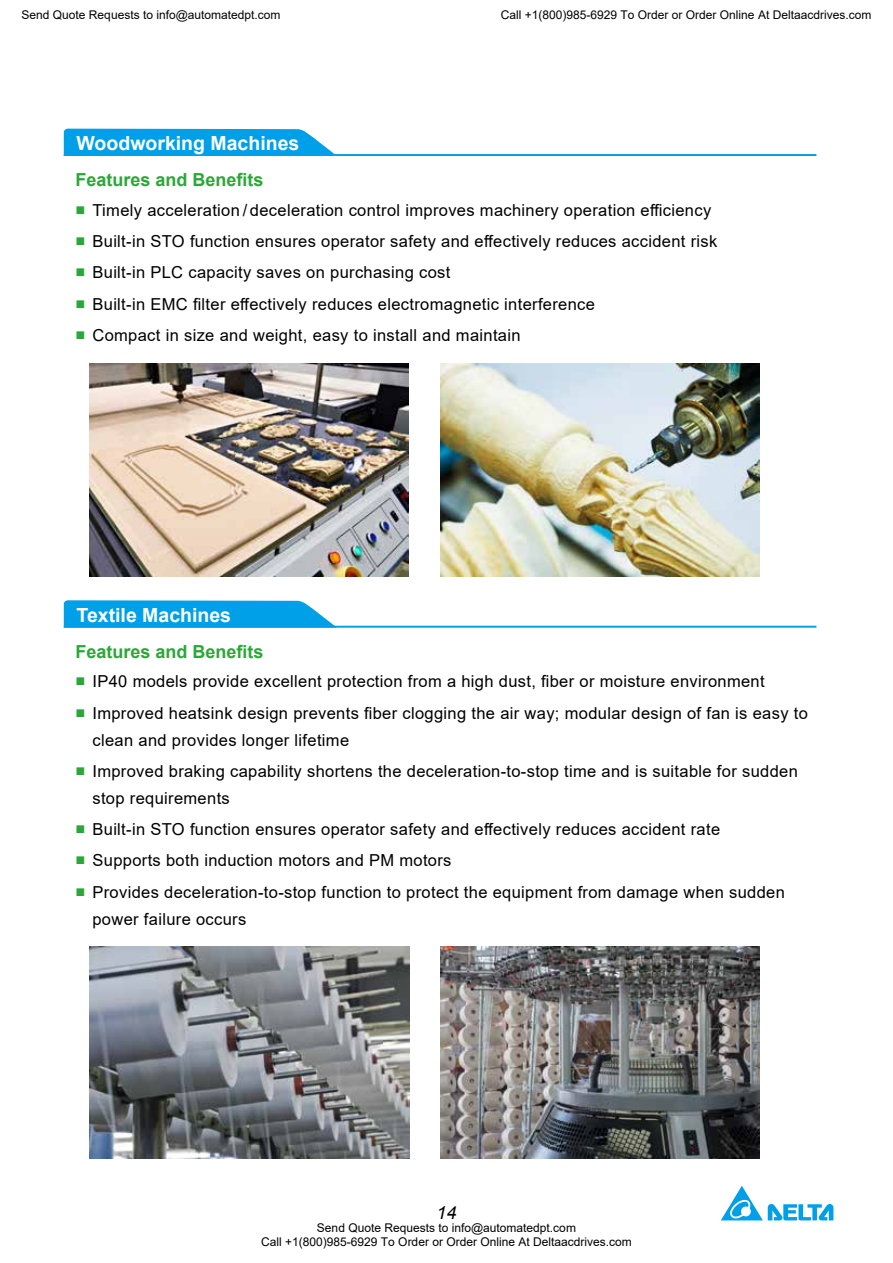
<style>
.page{position:relative;width:893px;height:1263px;background:#fff}
.page>*{position:absolute;margin:0;border:0;box-sizing:border-box;transform-origin:0 0}
.t1{font:700 19.5px "Arial";color:#fff}
.t2{font:700 18px "Arial";color:#2ba739}
.t3{font:italic 18px "Arial";color:#000}
.t4{font:16.5px/27px "Arial";letter-spacing:.02em;color:#000}
.t5{font:12px/14.4px "Arial";color:#000;text-align:center}
.s1{font-weight:700;color:#2ba739}
</style>
<div class="page">
<img style="left:63px;top:128px;width:771px;height:1093px">
<p class="t5" style="left:22px;top:8px;width:260px">Send Quote Requests to info@automatedpt.com</p>
<p class="t5" style="left:501px;top:8px;width:372px">Call +1(800)985-6929 To Order or Order Online At Deltaacdrives.com</p>
<p class="t1" style="left:77px;top:129px;width:224px">Woodworking Machines</p>
<p class="t2" style="left:75px;top:167px;width:190px">Features and Benefits</p>
<p class="t4" style="left:75px;top:196px;width:637px"><span class="s1">■</span> Timely acceleration / deceleration control improves machinery operation efficiency</p>
<p class="t4" style="left:75px;top:228px;width:643px"><span class="s1">■</span> Built-in STO function ensures operator safety and effectively reduces accident risk</p>
<p class="t4" style="left:75px;top:259px;width:376px"><span class="s1">■</span> Built-in PLC capacity saves on purchasing cost</p>
<p class="t4" style="left:75px;top:290px;width:521px"><span class="s1">■</span> Built-in EMC filter effectively reduces electromagnetic interference</p>
<p class="t4" style="left:75px;top:321px;width:447px"><span class="s1">■</span> Compact in size and weight, easy to install and maintain</p>
<p class="t1" style="left:77px;top:601px;width:156px">Textile Machines</p>
<p class="t2" style="left:75px;top:639px;width:190px">Features and Benefits</p>
<p class="t4" style="left:75px;top:668px;width:691px"><span class="s1">■</span> IP40 models provide excellent protection from a high dust, fiber or moisture environment</p>
<p class="t4" style="left:92px;top:699px;width:717px;text-indent:-17px"><span class="s1">■</span> Improved heatsink design prevents fiber clogging the air way; modular design of fan is easy to clean and provides longer lifetime</p>
<p class="t4" style="left:92px;top:757px;width:707px;text-indent:-17px"><span class="s1">■</span> Improved braking capability shortens the deceleration-to-stop time and is suitable for sudden stop requirements</p>
<p class="t4" style="left:75px;top:816px;width:646px"><span class="s1">■</span> Built-in STO function ensures operator safety and effectively reduces accident rate</p>
<p class="t4" style="left:75px;top:847px;width:378px"><span class="s1">■</span> Supports both induction motors and PM motors</p>
<p class="t4" style="left:92px;top:878px;width:694px;text-indent:-17px"><span class="s1">■</span> Provides deceleration-to-stop function to protect the equipment from damage when sudden power failure occurs</p>
<p class="t3" style="left:436px;top:1201px;width:22px">14</p>
<p class="t5" style="left:261px;top:1220px;width:372px">Send Quote Requests to info@automatedpt.com<br>Call +1(800)985-6929 To Order or Order Online At Deltaacdrives.com</p>
</div>
